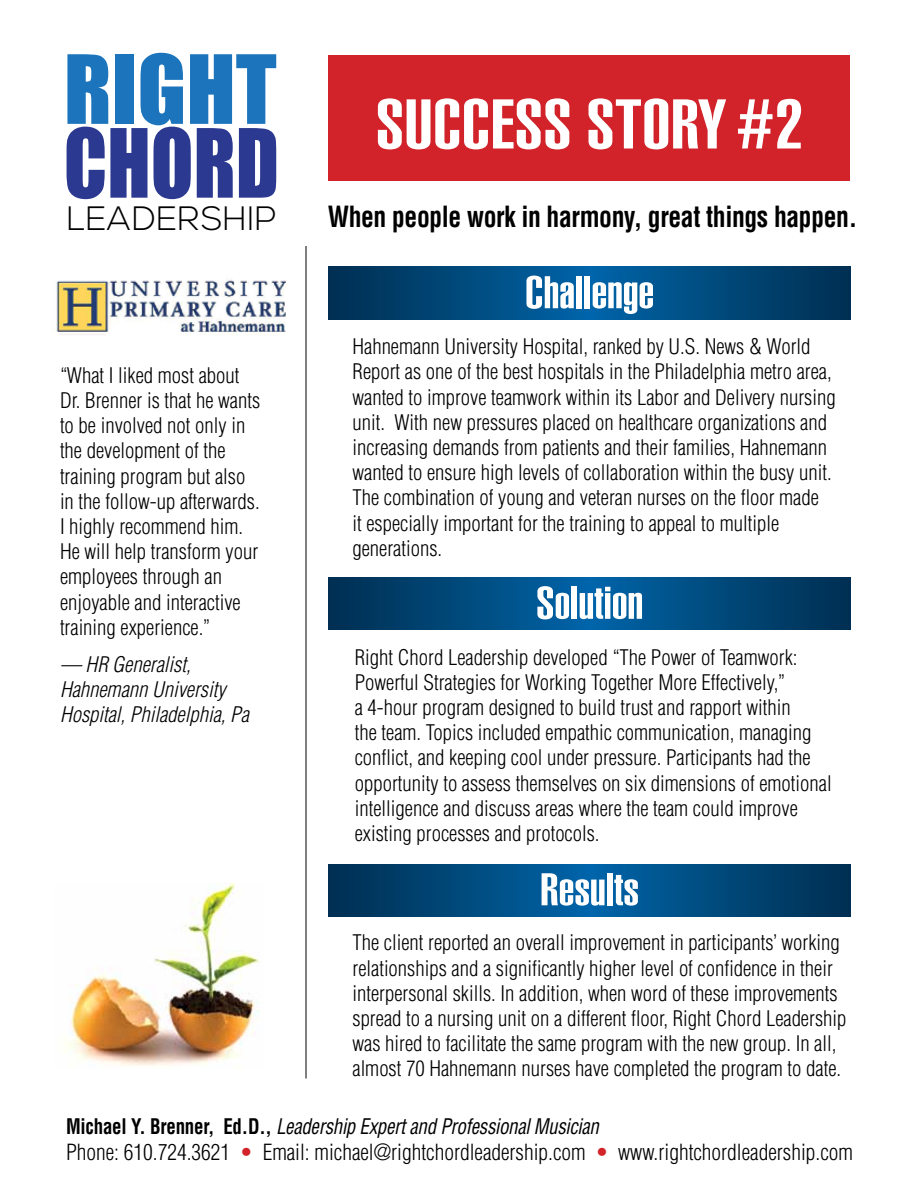
<style>
.page{position:relative;width:918px;height:1188px;background:#fff}
.page>*{position:absolute;margin:0;border:0;box-sizing:border-box;transform-origin:0 0}
.t1{font:88.05px "Impact";color:#1c75bc}
.t2{font:88.05px "Impact";color:#2b3990;scale:.89 1}
.t3{font:900 extra-condensed 69px "Helvetica";color:#fff;scale:1.25 1}
.t4{font:900 extra-condensed 45px "Helvetica";color:#fff;scale:1.25 1}
.t5{font:300 33.75px "Nexa";letter-spacing:.015em;color:#000}
.t6{font:700 condensed 28.5px "Helvetica";letter-spacing:-.015em;color:#000;scale:.9 1}
.t7{font:300 condensed 21.75px "Helvetica";color:#000}
.t8{font:300 condensed 21px/25.2px "Helvetica";color:#000}
.t9{font:italic condensed 21px "Helvetica";letter-spacing:-.015em;color:#000;scale:.9 1}
.t10{font:italic 300 condensed 21px/25.2px "Helvetica";color:#000}
.s1{font-weight:700;font-style:normal}
.s2{color:#d2232a}
</style>
<div class="page">
<div style="left:328px;top:56px;width:522px;height:126px;background:#d2232a"></div>
<hr style="left:306px;top:246px;width:1px;height:832px;background:#000">
<svg style="left:328px;top:267px;width:522px;height:52px;background:#00497c"></svg>
<svg style="left:328px;top:578px;width:522px;height:52px;background:#00497c"></svg>
<svg style="left:328px;top:864px;width:522px;height:52px;background:#00497c"></svg>
<img style="left:56px;top:280px;width:229px;height:55px">
<img style="left:68px;top:882px;width:192px;height:187px">
<h1 class="t1" style="left:64px;top:21px;width:214px">RIGHT</h1>
<h1 class="t2" style="left:64px;top:95px;width:243px">CHORD</h1>
<h3 class="t5" style="left:67px;top:199px;width:212px">LEADERSHIP</h3>
<h3 class="t6" style="left:328px;top:199px;width:590px">When people work in harmony, great things happen.</h3>
<h2 class="t3" style="left:375px;top:85px;width:344px">SUCCESS STORY #2</h2>
<p class="t8" style="left:60px;top:362px;width:202px">“What I liked most about<br>Dr. Brenner is that he wants to be involved not only in the development of the training program but also in the follow-up afterwards.<br>I highly recommend him.<br>He will help transform your employees through an enjoyable and interactive training experience.”</p>
<p class="t10" style="left:60px;top:652px;width:190px">— HR Generalist,<br>Hahnemann University<br>Hospital, Philadelphia, Pa</p>
<h3 class="t4" style="left:525px;top:267px;width:105px">Challenge</h3>
<p class="t8" style="left:352px;top:334px;width:485px">Hahnemann University Hospital, ranked by U.S. News &amp; World Report as one of the best hospitals in the Philadelphia metro area, wanted to improve teamwork within its Labor and Delivery nursing unit. With new pressures placed on healthcare organizations and increasing demands from patients and their families, Hahnemann wanted to ensure high levels of collaboration within the busy unit.<br>The combination of young and veteran nurses on the floor made<br>it especially important for the training to appeal to multiple generations.</p>
<h3 class="t4" style="left:536px;top:577px;width:87px">Solution</h3>
<p class="t8" style="left:355px;top:644px;width:478px">Right Chord Leadership developed “The Power of Teamwork:<br>Powerful Strategies for Working Together More Effectively,”<br>a 4-hour program designed to build trust and rapport within<br>the team. Topics included empathic communication, managing conflict, and keeping cool under pressure. Participants had the opportunity to assess themselves on six dimensions of emotional intelligence and discuss areas where the team could improve existing processes and protocols.</p>
<h3 class="t4" style="left:540px;top:864px;width:81px">Results</h3>
<p class="t8" style="left:352px;top:930px;width:495px">The client reported an overall improvement in participants’ working relationships and a significantly higher level of confidence in their interpersonal skills. In addition, when word of these improvements spread to a nursing unit on a different floor, Right Chord Leadership was hired to facilitate the same program with the new group. In all, almost 70 Hahnemann nurses have completed the program to date.</p>
<p class="t9" style="left:66px;top:1113px;width:594px"><span class="s1">Michael Y. Brenner, Ed.D.,</span> Leadership Expert and Professional Musician</p>
<p class="t7" style="left:66px;top:1138px;width:788px">Phone: 610.724.3621 <span class="s2">•</span> Email: michael@rightchordleadership.com <span class="s2">•</span> www.rightchordleadership.com</p>
</div>
